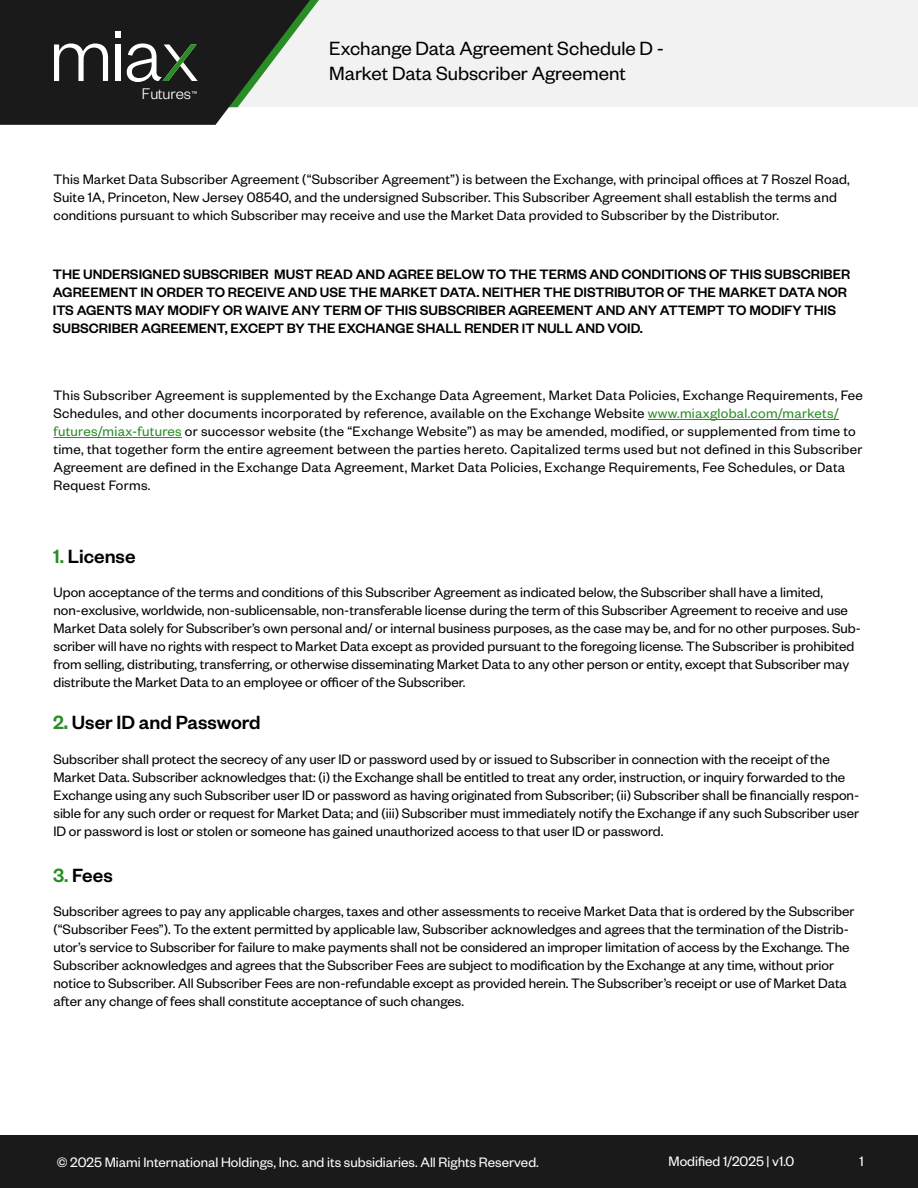
<style>
.page{position:relative;width:918px;height:1188px;background:#fff}
.page>*{position:absolute;margin:0;border:0;box-sizing:border-box;transform-origin:0 0}
.t1{font:21px/25.2px "Founders Grotesk";color:#000}
.t2{font:500 21px "Founders Grotesk";color:#000}
.t3{font:300 16.8px "Founders Grotesk";color:#fff}
.t4{font:15px/18px "Founders Grotesk";color:#000}
.t5{font:15px/18px "Founders Grotesk";letter-spacing:.02em;color:#000}
.t6{font:500 15px/18px "Founders Grotesk";color:#000}
.t7{font:15px "Founders Grotesk";color:#fff}
.t8{font:6.45px "Helvetica";color:#fff}
.s1{color:#2a8c24}
.s2{font-size:26.25px;color:#2a8c24}
</style>
<div class="page">
<div style="left:0;top:0;width:918px;height:107px;background:#f2f2f2"></div>
<div style="left:0;top:1135px;width:918px;height:53px;background:#1a1a1a"></div>
<svg style="left:0;top:0;width:319px;height:125px"></svg>
<hr style="left:648px;top:419px;width:191px;height:1px;background:#2a8c24">
<hr style="left:54px;top:437px;width:128px;height:1px;background:#2a8c24">
<p class="t3" style="left:142px;top:83px;width:51px">Futures</p>
<p class="t8" style="left:191px;top:89px;width:8px">™</p>
<h1 class="t1" style="left:329px;top:34px;width:336px">Exchange Data Agreement Schedule D -<br>Market Data Subscriber Agreement</h1>
<p class="t4" style="left:54px;top:169px;width:798px">This Market Data Subscriber Agreement (“Subscriber Agreement”) is between the Exchange, with principal offices at 7 Roszel Road,<br>Suite 1A, Princeton, New Jersey 08540, and the undersigned Subscriber. This Subscriber Agreement shall establish the terms and conditions pursuant to which Subscriber may receive and use the Market Data provided to Subscriber by the Distributor.</p>
<p class="t6" style="left:53px;top:264px;width:799px">THE UNDERSIGNED SUBSCRIBER MUST READ AND AGREE BELOW TO THE TERMS AND CONDITIONS OF THIS SUBSCRIBER AGREEMENT IN ORDER TO RECEIVE AND USE THE MARKET DATA. NEITHER THE DISTRIBUTOR OF THE MARKET DATA NOR ITS AGENTS MAY MODIFY OR WAIVE ANY TERM OF THIS SUBSCRIBER AGREEMENT AND ANY ATTEMPT TO MODIFY THIS SUBSCRIBER AGREEMENT, EXCEPT BY THE EXCHANGE SHALL RENDER IT NULL AND VOID.</p>
<p class="t5" style="left:54px;top:386px;width:811px">This Subscriber Agreement is supplemented by the Exchange Data Agreement, Market Data Policies, Exchange Requirements, Fee Schedules, and other documents incorporated by reference, available on the Exchange Website <span class="s1">www.miaxglobal.com/markets/ futures/miax-futures</span> or successor website (the “Exchange Website”) as may be amended, modified, or supplemented from time to time, that together form the entire agreement between the parties hereto. Capitalized terms used but not defined in this Subscriber Agreement are defined in the Exchange Data Agreement, Market Data Policies, Exchange Requirements, Fee Schedules, or Data Request Forms.</p>
<h1 class="t2" style="left:53px;top:543px;width:84px"><span class="s1">1.</span> License</h1>
<p class="t4" style="left:54px;top:583px;width:809px">Upon acceptance of the terms and conditions of this Subscriber Agreement as indicated below, the Subscriber shall have a limited, non-exclusive, worldwide, non-sublicensable, non-transferable license during the term of this Subscriber Agreement to receive and use Market Data solely for Subscriber’s own personal and/ or internal business purposes, as the case may be, and for no other purposes. Sub&shy;scriber will have no rights with respect to Market Data except as provided pursuant to the foregoing license. The Subscriber is prohibited from selling, distributing, transferring, or otherwise disseminating Market Data to any other person or entity, except that Subscriber may distribute the Market Data to an employee or officer of the Subscriber.</p>
<h1 class="t2" style="left:53px;top:710px;width:209px"><span class="s1">2</span><span class="s2">.</span> User ID and Password</h1>
<p class="t4" style="left:54px;top:749px;width:807px">Subscriber shall protect the secrecy of any user ID or password used by or issued to Subscriber in connection with the receipt of the Market Data. Subscriber acknowledges that: (i) the Exchange shall be entitled to treat any order, instruction, or inquiry forwarded to the Exchange using any such Subscriber user ID or password as having originated from Subscriber; (ii) Subscriber shall be financially respon&shy;sible for any such order or request for Market Data; and (iii) Subscriber must immediately notify the Exchange if any such Subscriber user ID or password is lost or stolen or someone has gained unauthorized access to that user ID or password.</p>
<h1 class="t2" style="left:53px;top:862px;width:61px"><span class="s1">3.</span> Fees</h1>
<p class="t4" style="left:54px;top:902px;width:802px">Subscriber agrees to pay any applicable charges, taxes and other assessments to receive Market Data that is ordered by the Subscriber (“Subscriber Fees”). To the extent permitted by applicable law, Subscriber acknowledges and agrees that the termination of the Distrib&shy;utor’s service to Subscriber for failure to make payments shall not be considered an improper limitation of access by the Exchange. The Subscriber acknowledges and agrees that the Subscriber Fees are subject to modification by the Exchange at any time, without prior notice to Subscriber. All Subscriber Fees are non-refundable except as provided herein. The Subscriber’s receipt or use of Market Data after any change of fees shall constitute acceptance of such changes.</p>
<p class="t7" style="left:57px;top:1153px;width:484px">© 2025 Miami International Holdings, Inc. and its subsidiaries. All Rights Reserved.</p>
<p class="t7" style="left:669px;top:1152px;width:127px">Modified 1/2025 | v1.0</p>
<p class="t7" style="left:860px;top:1152px;width:6px">1</p>
</div>
